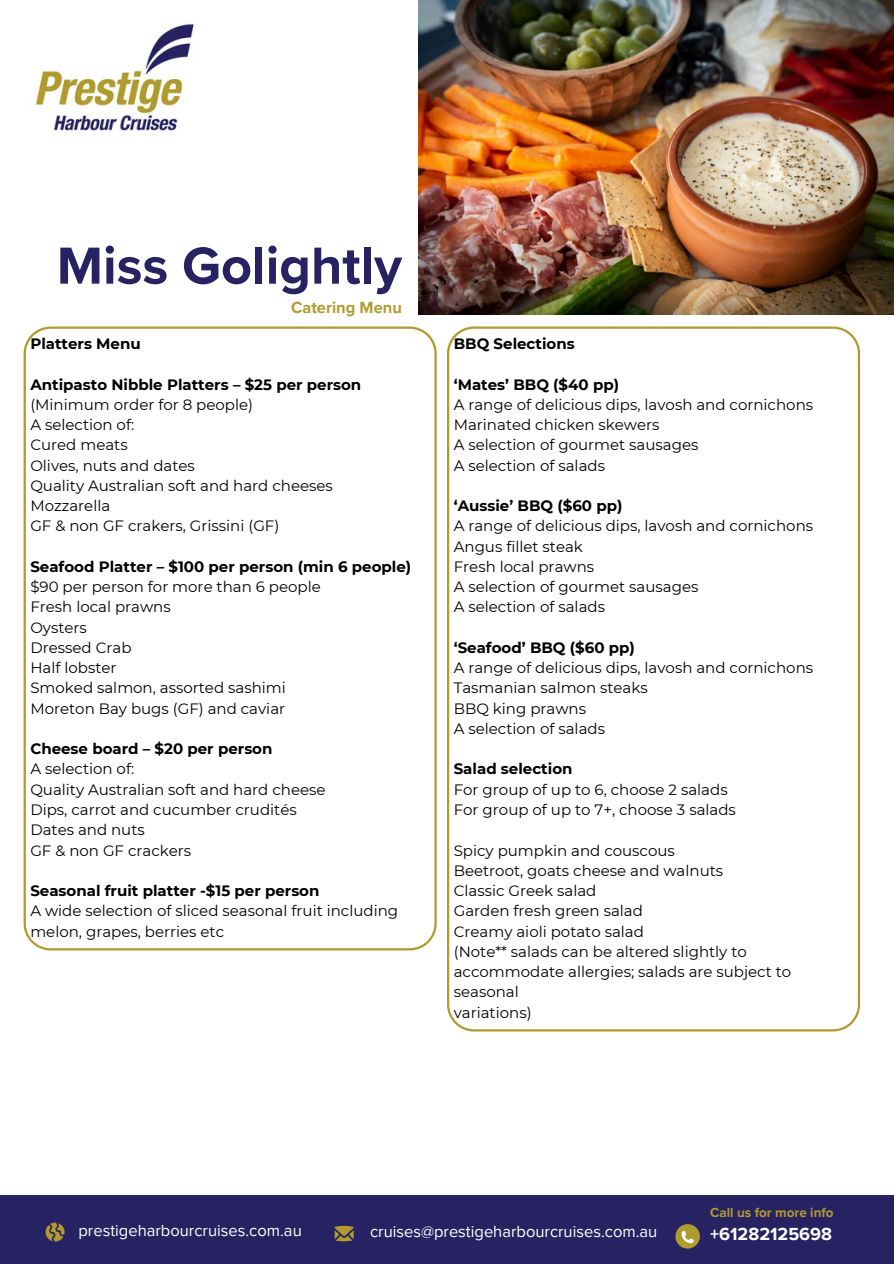
<style>
.page{position:relative;width:894px;height:1264px;background:#fff}
.page>*{position:absolute;margin:0;border:0;box-sizing:border-box;transform-origin:0 0}
.t1{font:700 54px "Proxima Nova";color:#272261}
.t2{font:700 18px "Proxima Nova";color:#fff}
.t3{font:16.5px "Proxima Nova";color:#fff}
.t4{font:700 16.5px "Proxima Nova";color:#b09b2e}
.t5{font:15px/20.2px "Montserrat";color:#000}
.t6{font:700 15px "Montserrat";color:#000}
.t7{font:700 13.5px "Proxima Nova";color:#b09b2e}
.s1{font-weight:700}
</style>
<div class="page">
<div style="left:0;top:1195px;width:893px;height:68px;background:#272261"></div>
<svg style="left:46px;top:1222px;width:19px;height:19px"></svg>
<svg style="left:334px;top:1225px;width:19px;height:16px"></svg>
<svg style="left:675px;top:1224px;width:24px;height:24px"></svg>
<svg style="left:681px;top:1230px;width:12px;height:13px"></svg>
<img style="left:35px;top:24px;width:159px;height:107px">
<svg style="left:24px;top:326px;width:412px;height:624px"></svg>
<svg style="left:447px;top:326px;width:412px;height:705px"></svg>
<img style="left:418px;top:0;width:474px;height:314px">
<p class="t1" style="left:57px;top:234px;width:346px">Miss Golightly</p>
<p class="t4" style="left:291px;top:298px;width:112px">Catering Menu</p>
<h1 class="t6" style="left:30px;top:334px;width:112px">Platters Menu</h1>
<p class="t5" style="left:30px;top:374px;width:332px"><span class="s1">Antipasto Nibble Platters – $25 per person </span>(Minimum order for 8 people)<br>A selection of:<br>Cured meats<br>Olives, nuts and dates<br>Quality Australian soft and hard cheeses<br>Mozzarella<br>GF &amp; non GF crakers, Grissini (GF)</p>
<h2 class="t5" style="left:30px;top:556px;width:382px"><span class="s1">Seafood Platter – $100 per person (min 6 people) </span>$90 per person for more than 6 people<br>Fresh local prawns<br>Oysters<br>Dressed Crab<br>Half lobster<br>Smoked salmon, assorted sashimi<br>Moreton Bay bugs (GF) and caviar</h2>
<p class="t5" style="left:30px;top:738px;width:296px"><span class="s1">Cheese board – $20 per person<br></span>A selection of:<br>Quality Australian soft and hard cheese<br>Dips, carrot and cucumber crudités<br>Dates and nuts<br>GF &amp; non GF crackers</p>
<h2 class="t5" style="left:30px;top:880px;width:369px"><span class="s1">Seasonal fruit platter -$15 per person<br></span>A wide selection of sliced seasonal fruit including melon, grapes, berries etc</h2>
<h3 class="t6" style="left:453px;top:334px;width:122px">BBQ Selections</h3>
<h3 class="t5" style="left:453px;top:374px;width:361px"><span class="s1">‘Mates’ BBQ ($40 pp)<br></span>A range of delicious dips, lavosh and cornichons<br>Marinated chicken skewers<br>A selection of gourmet sausages<br>A selection of salads</h3>
<h3 class="t5" style="left:453px;top:495px;width:361px"><span class="s1">‘Aussie’ BBQ ($60 pp)<br></span>A range of delicious dips, lavosh and cornichons<br>Angus fillet steak<br>Fresh local prawns<br>A selection of gourmet sausages<br>A selection of salads</h3>
<h3 class="t5" style="left:453px;top:637px;width:361px"><span class="s1">‘Seafood’ BBQ ($60 pp)<br></span>A range of delicious dips, lavosh and cornichons<br>Tasmanian salmon steaks<br>BBQ king prawns<br>A selection of salads</h3>
<h2 class="t5" style="left:453px;top:759px;width:283px"><span class="s1">Salad selection<br></span>For group of up to 6, choose 2 salads<br>For group of up to 7+, choose 3 salads</h2>
<h3 class="t5" style="left:453px;top:840px;width:339px">Spicy pumpkin and couscous<br>Beetroot, goats cheese and walnuts<br>Classic Greek salad<br>Garden fresh green salad<br>Creamy aioli potato salad<br>(Note** salads can be altered slightly to accommodate allergies; salads are subject to seasonal<br>variations)</h3>
<h3 class="t7" style="left:710px;top:1204px;width:125px">Call us for more info</h3>
<p class="t3" style="left:78px;top:1220px;width:225px">prestigeharbourcruises.com.au</p>
<h3 class="t3" style="left:370px;top:1221px;width:289px">cruises@prestigeharbourcruises.com.au</h3>
<h3 class="t2" style="left:710px;top:1223px;width:123px">+61282125698</h3>
</div>
